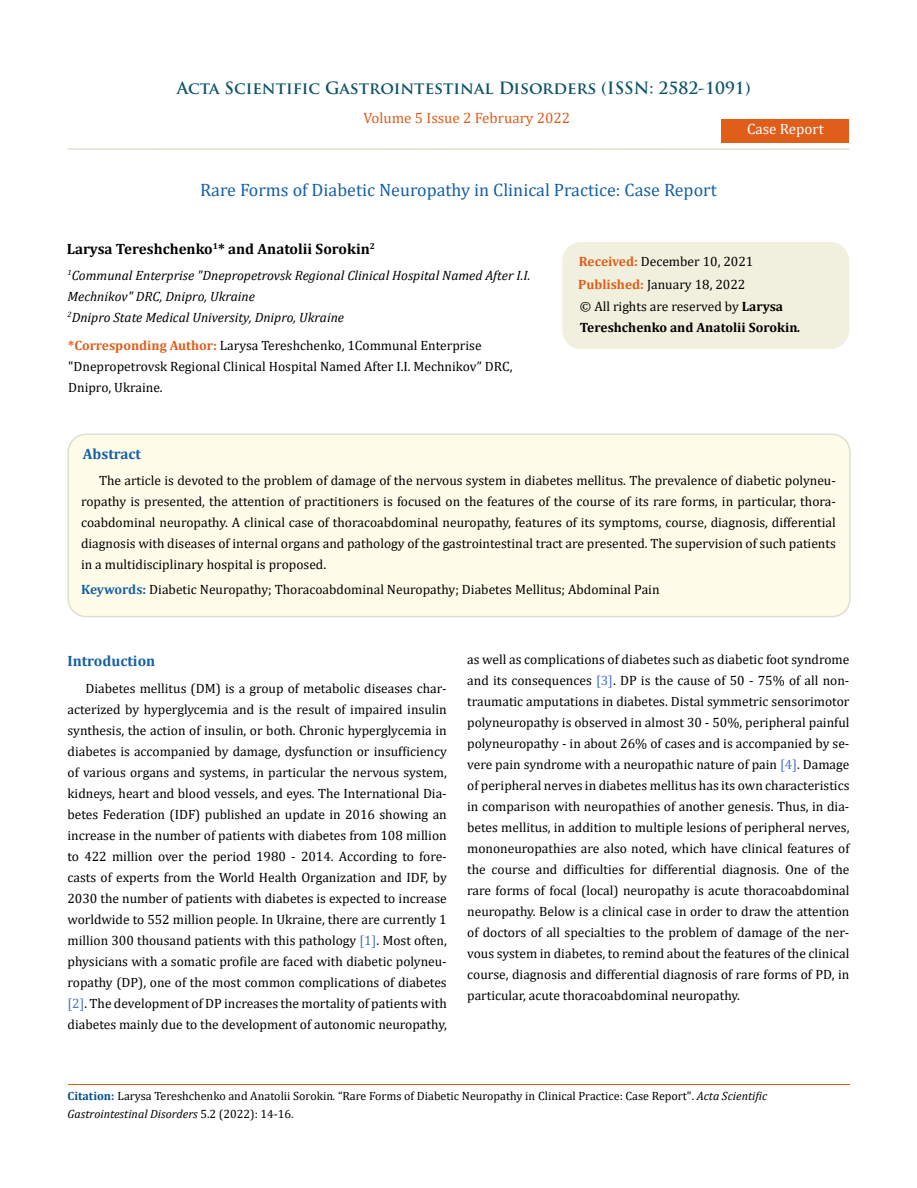
<style>
.page{position:relative;width:917px;height:1188px;background:#fff}
.page>*{position:absolute;margin:0;border:0;box-sizing:border-box;transform-origin:0 0}
.t1{font:18px "Cambria";color:#1560a6}
.t2{font:700 16.5px "Trajan Pro";color:#0e546a}
.t3{font:700 15px "Cambria";color:#000}
.t4{font:15px "Cambria";color:#e05d1a}
.t5{font:700 15px "Cambria";color:#1560a6}
.t6{font:15px "Cambria";color:#fff}
.t7{font:13.5px/21px "Cambria";color:#000;text-align:justify}
.t8{font:italic 13.5px/21px "Cambria";color:#000}
.t9{font:700 13.5px/21px "Cambria";color:#000}
.t10{font:12px/18px "Cambria";color:#000}
.s1{font-weight:700;color:#e05d1a}
.s2{font-weight:400}
.s3{font-style:italic}
.s4{font-weight:700;color:#1560a6}
.s5{color:#4472c4}
.s6{font-weight:700;color:#035089}
</style>
<div class="page">
<div style="left:721px;top:119px;width:128px;height:23px;background:#e05d1a"></div>
<div style="left:563px;top:243px;width:285px;height:105px;background:#f1f0de;border-radius:18px"></div>
<div style="left:562px;top:242px;width:287px;height:107px;border:2px solid #f1f0de;border-radius:18px"></div>
<div style="left:68px;top:434px;width:781px;height:183px;background:#fffde9;border-radius:18px"></div>
<div style="left:67px;top:434px;width:783px;height:183px;border:2px solid #e0dfcd;border-radius:18px"></div>
<hr style="left:67px;top:148px;width:782px;height:2px;background:#e0dfcd">
<hr style="left:68px;top:1084px;width:781px;height:1px;background:#e05d1a">
<p class="t2" style="left:177px;top:77px;width:575px">Acta Scientific Gastrointestinal Disorders (ISSN: 2582-1091)</p>
<p class="t4" style="left:363px;top:109px;width:208px">Volume 5 Issue 2 February 2022</p>
<p class="t6" style="left:747px;top:120px;width:78px">Case Report</p>
<h1 class="t1" style="left:200px;top:180px;width:518px">Rare Forms of Diabetic Neuropathy in Clinical Practice: Case Report</h1>
<p class="t3" style="left:67px;top:239px;width:310px">Larysa Tereshchenko<sup>1</sup>* and Anatolii Sorokin<sup>2</sup></p>
<p class="t8" style="left:67px;top:264px;width:464px"><sup>1</sup>Сommunal Enterprise "Dnepropetrovsk Regional Clinical Hospital Named After I.I.<br>Mechnikov" DRС, Dnipro, Ukraine<br><sup>2</sup>Dnipro State Medical University, Dnipro, Ukraine</p>
<p class="t7" style="left:68px;top:335px;width:446px;text-align:left"><span class="s1">*Corresponding Author:</span> Larysa Tereshchenko, 1Сommunal Enterprise "Dnepropetrovsk Regional Clinical Hospital Named After I.I. Mechnikov” DRС,<br>Dnipro, Ukraine.</p>
<p class="t7" style="left:578px;top:250px;width:177px;line-height:23px"><span class="s1">Received:</span> December 10, 2021<br><span class="s1">Published:</span> January 18, 2022</p>
<p class="t9" style="left:580px;top:295px;width:222px"><span class="s2">© All rights are reserved by</span> Larysa<br>Tereshchenko and Anatolii Sorokin<span class="s3">.</span></p>
<p class="t5" style="left:83px;top:443px;width:60px">Abstract</p>
<p class="t7" style="left:81px;top:470px;width:756px;text-indent:18px">The article is devoted to the problem of damage of the nervous system in diabetes mellitus. The prevalence of diabetic polyneu&shy;ropathy is presented, the attention of practitioners is focused on the features of the course of its rare forms, in particular, thora&shy;coabdominal neuropathy. A clinical case of thoracoabdominal neuropathy, features of its symptoms, course, diagnosis, differential diagnosis with diseases of internal organs and pathology of the gastrointestinal tract are presented. The supervision of such patients in a multidisciplinary hospital is proposed.</p>
<p class="t7" style="left:81px;top:579px;width:580px"><span class="s4">Keywords:</span> Diabetic Neuropathy; Thoracoabdominal Neuropathy; Diabetes Mellitus; Abdominal Pain</p>
<p class="t5" style="left:67px;top:651px;width:89px">Introduction</p>
<p class="t7" style="left:67px;top:678px;width:381px;text-indent:18px">Diabetes mellitus (DM) is a group of metabolic diseases char&shy;acterized by hyperglycemia and is the result of impaired insulin synthesis, the action of insulin, or both. Chronic hyperglycemia in diabetes is accompanied by damage, dysfunction or insufficiency of various organs and systems, in particular the nervous system, kidneys, heart and blood vessels, and eyes. The International Dia&shy;betes Federation (IDF) published an update in 2016 showing an increase in the number of patients with diabetes from 108 million to 422 million over the period 1980 - 2014. According to fore&shy;casts of experts from the World Health Organization and IDF, by 2030 the number of patients with diabetes is expected to increase worldwide to 552 million people. In Ukraine, there are currently 1 million 300 thousand patients with this pathology <span class="s5">[1]</span>. Most often, physicians with a somatic profile are faced with diabetic polyneu&shy;ropathy (DP), one of the most common complications of diabetes <span class="s5">[2]</span>. The development of DP increases the mortality of patients with diabetes mainly due to the development of autonomic neuropathy,</p>
<p class="t7" style="left:467px;top:649px;width:384px">as well as complications of diabetes such as diabetic foot syndrome and its consequences <span class="s5">[3]</span>. DP is the cause of 50 - 75% of all non&shy;traumatic amputations in diabetes. Distal symmetric sensorimotor polyneuropathy is observed in almost 30 - 50%, peripheral painful polyneuropathy - in about 26% of cases and is accompanied by se&shy;vere pain syndrome with a neuropathic nature of pain <span class="s5">[4]</span>. Damage of peripheral nerves in diabetes mellitus has its own characteristics in comparison with neuropathies of another genesis. Thus, in dia&shy;betes mellitus, in addition to multiple lesions of peripheral nerves, mononeuropathies are also noted, which have clinical features of the course and difficulties for differential diagnosis. One of the rare forms of focal (local) neuropathy is acute thoracoabdominal neuropathy. Below is a clinical case in order to draw the attention of doctors of all specialties to the problem of damage of the ner&shy;vous system in diabetes, to remind about the features of the clinical course, diagnosis and differential diagnosis of rare forms of PD, in particular, acute thoracoabdominal neuropathy.</p>
<p class="t10" style="left:68px;top:1087px;width:701px"><span class="s6">Citation:</span> Larysa Tereshchenko and Anatolii Sorokin<span class="s3">.</span> “Rare Forms of Diabetic Neuropathy in Clinical Practice: Case Report". <span class="s3">Acta Scientific<br>Gastrointestinal Disorders</span> 5.2 (2022): 14-16.</p>
</div>
